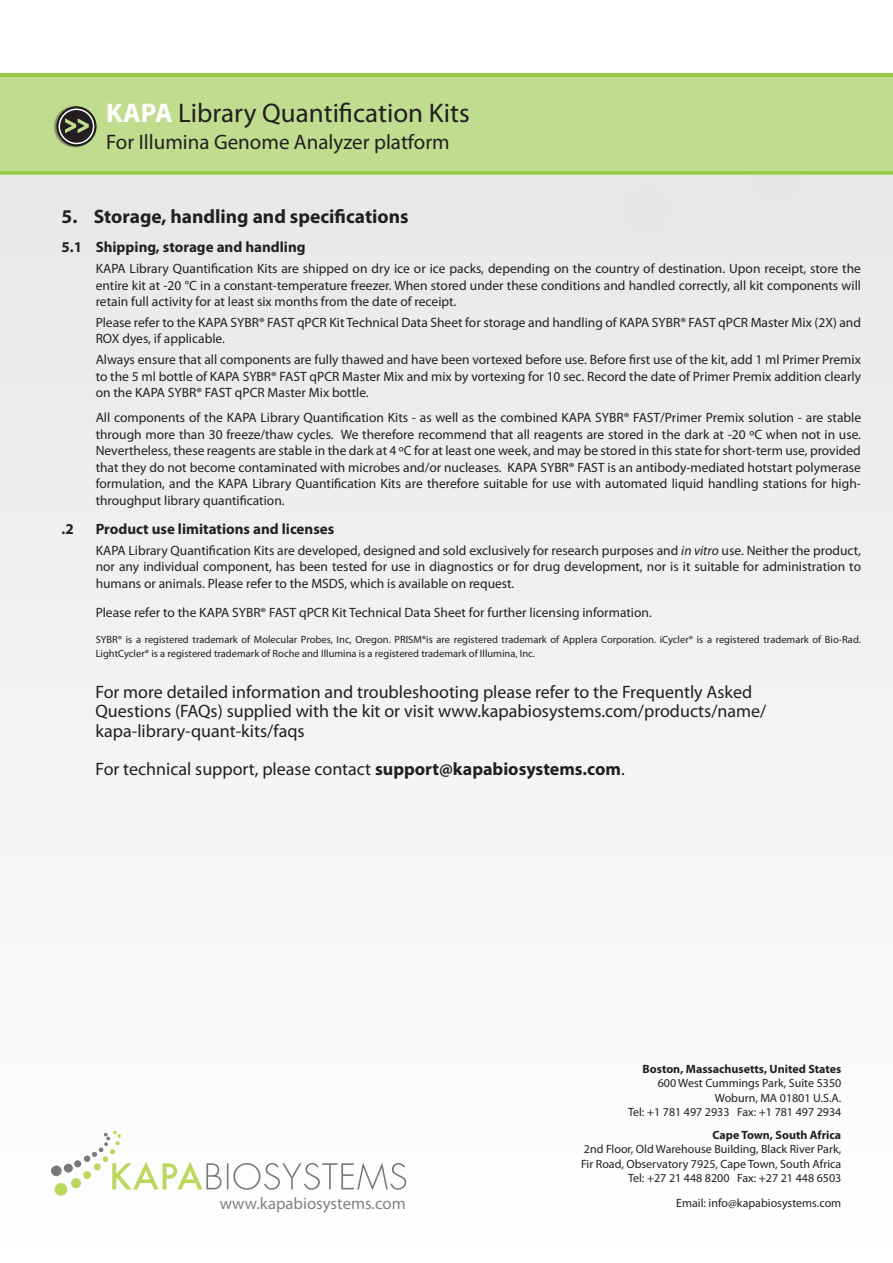
<style>
.page{position:relative;width:893px;height:1263px;background:#fff}
.page>*{position:absolute;margin:0;border:0;box-sizing:border-box;transform-origin:0 0}
.t1{font:27px "Myriad Pro";color:#231f20}
.t2{font:21px "Myriad Pro";color:#231f20}
.t3{font:700 19.5px "Myriad Pro";color:#231f20}
.t4{font:18px/19.5px "Myriad Pro";color:#231f20}
.t5{font:16.8px "Myriad Pro";color:#808285}
.t6{font:700 15px "Myriad Pro";color:#231f20}
.t7{font:13.5px/16.5px "Myriad Pro";color:#231f20;text-align:justify}
.t8{font:12px/14.4px "Myriad Pro";color:#231f20;text-align:right}
.t9{font:700 12px "Myriad Pro";color:#231f20}
.t10{font:10.5px/13.5px "Myriad Pro";color:#231f20}
.s1{font-weight:700;color:#fff}
.s2{font-style:italic}
.s3{font-weight:700}
</style>
<div class="page">
<div style="left:0;top:174px;width:893px;height:1089px;background:#f2f3f4"></div>
<div style="left:621px;top:183px;width:52px;height:53px;background:#e6e7e9;border-radius:50%"></div>
<div style="left:0;top:75px;width:893px;height:100px;background:#c0dc8e"></div>
<div style="left:51px;top:1165px;width:11px;height:11px;background:#76787b;border-radius:50%"></div>
<div style="left:64px;top:1164px;width:9px;height:8px;background:#76787b;border-radius:50%"></div>
<div style="left:74px;top:1160px;width:7px;height:7px;background:#76787b;border-radius:50%"></div>
<div style="left:84px;top:1155px;width:6px;height:7px;background:#76787b;border-radius:50%"></div>
<div style="left:55px;top:1183px;width:12px;height:13px;background:#bbd75e;border-radius:50%"></div>
<div style="left:71px;top:1178px;width:10px;height:10px;background:#bbd75e;border-radius:50%"></div>
<div style="left:83px;top:1171px;width:8px;height:8px;background:#bbd75e;border-radius:50%"></div>
<svg style="left:92px;top:1131px;width:314px;height:59px"></svg>
<hr style="left:0;top:73px;width:893px;height:4px;background:#98ca45">
<svg style="left:0;top:171px;width:893px;height:35px"></svg>
<div style="left:53px;top:106px;width:42px;height:42px;background:#231f20;opacity:.4"></div>
<svg style="left:56px;top:106px;width:41px;height:40px"></svg>
<svg style="left:65px;top:118px;width:24px;height:15px"></svg>
<div style="left:59px;top:109px;width:35px;height:35px;border:2px solid #fff;border-radius:50%"></div>
<h1 class="t1" style="left:106px;top:97px;width:365px"><span class="s1">KAPA</span> Library Quantification Kits</h1>
<h2 class="t2" style="left:106px;top:129px;width:345px">For Illumina Genome Analyzer platform</h2>
<h3 class="t3" style="left:62px;top:204px;width:349px">5. Storage, handling and specifications</h3>
<p class="t6" style="left:62px;top:237px;width:245px">5.1 Shipping, storage and handling</p>
<p class="t7" style="left:96px;top:260px;width:767px">KAPA Library Quantification Kits are shipped on dry ice or ice packs, depending on the country of destination. Upon receipt, store the entire kit at -20 °C in a constant-temperature freezer. When stored under these conditions and handled correctly, all kit components will retain full activity for at least six months from the date of receipt.</p>
<p class="t7" style="left:96px;top:314px;width:767px">Please refer to the KAPA SYBR® FAST qPCR Kit Technical Data Sheet for storage and handling of KAPA SYBR® FAST qPCR Master Mix (2X) and<br>ROX dyes, if applicable.</p>
<p class="t7" style="left:96px;top:351px;width:767px">Always ensure that all components are fully thawed and have been vortexed before use. Before first use of the kit, add 1 ml Primer Premix to the 5 ml bottle of KAPA SYBR® FAST qPCR Master Mix and mix by vortexing for 10 sec. Record the date of Primer Premix addition clearly on the KAPA SYBR® FAST qPCR Master Mix bottle.</p>
<p class="t7" style="left:96px;top:409px;width:767px">All components of the KAPA Library Quantification Kits - as well as the combined KAPA SYBR® FAST/Primer Premix solution - are stable through more than 30 freeze/thaw cycles. We therefore recommend that all reagents are stored in the dark at -20 ºC when not in use.<br>Nevertheless, these reagents are stable in the dark at 4 ºC for at least one week, and may be stored in this state for short-term use, provided that they do not become contaminated with microbes and/or nucleases. KAPA SYBR® FAST is an antibody-mediated hotstart polymerase formulation, and the KAPA Library Quantification Kits are therefore suitable for use with automated liquid handling stations for high&shy;throughput library quantification.</p>
<p class="t6" style="left:62px;top:519px;width:14px">.2</p>
<p class="t6" style="left:96px;top:519px;width:240px">Product use limitations and licenses</p>
<p class="t7" style="left:96px;top:542px;width:767px">KAPA Library Quantification Kits are developed, designed and sold exclusively for research purposes and <span class="s2">in vitro</span> use. Neither the product, nor any individual component, has been tested for use in diagnostics or for drug development, nor is it suitable for administration to humans or animals. Please refer to the MSDS, which is available on request.</p>
<p class="t7" style="left:96px;top:604px;width:558px">Please refer to the KAPA SYBR® FAST qPCR Kit Technical Data Sheet for further licensing information.</p>
<p class="t10" style="left:96px;top:633px;width:767px">SYBR® is a registered trademark of Molecular Probes, Inc, Oregon. PRISM®is are registered trademark of Applera Corporation. iCycler® is a registered trademark of Bio-Rad.<br>LightCycler® is a registered trademark of Roche and Illumina is a registered trademark of Illumina, Inc.</p>
<h3 class="t4" style="left:95px;top:682px;width:672px">For more detailed information and troubleshooting please refer to the Frequently Asked<br>Questions (FAQs) supplied with the kit or visit www.kapabiosystems.com/products/name/ kapa-library-quant-kits/faqs</h3>
<h3 class="t4" style="left:95px;top:758px;width:531px">For technical support, please contact <span class="s3">support@kapabiosystems.com</span>.</h3>
<p class="t5" style="left:220px;top:1193px;width:188px">www.kapabiosystems.com</p>
<p class="t9" style="left:643px;top:1061px;width:200px">Boston, Massachusetts, United States</p>
<p class="t8" style="left:628px;top:1076px;width:215px">600 West Cummings Park, Suite 5350<br>Woburn, MA 01801 U.S.A.<br>Tel: +1 781 497 2933 Fax: +1 781 497 2934</p>
<p class="t9" style="left:712px;top:1127px;width:130px">Cape Town, South Africa</p>
<p class="t8" style="left:581px;top:1142px;width:262px">2nd Floor, Old Warehouse Building, Black River Park,<br>Fir Road, Observatory 7925, Cape Town, South Africa<br>Tel: +27 21 448 8200 Fax: +27 21 448 6503</p>
<p class="t8" style="left:676px;top:1195px;width:167px">Email: info@kapabiosystems.com</p>
</div>
